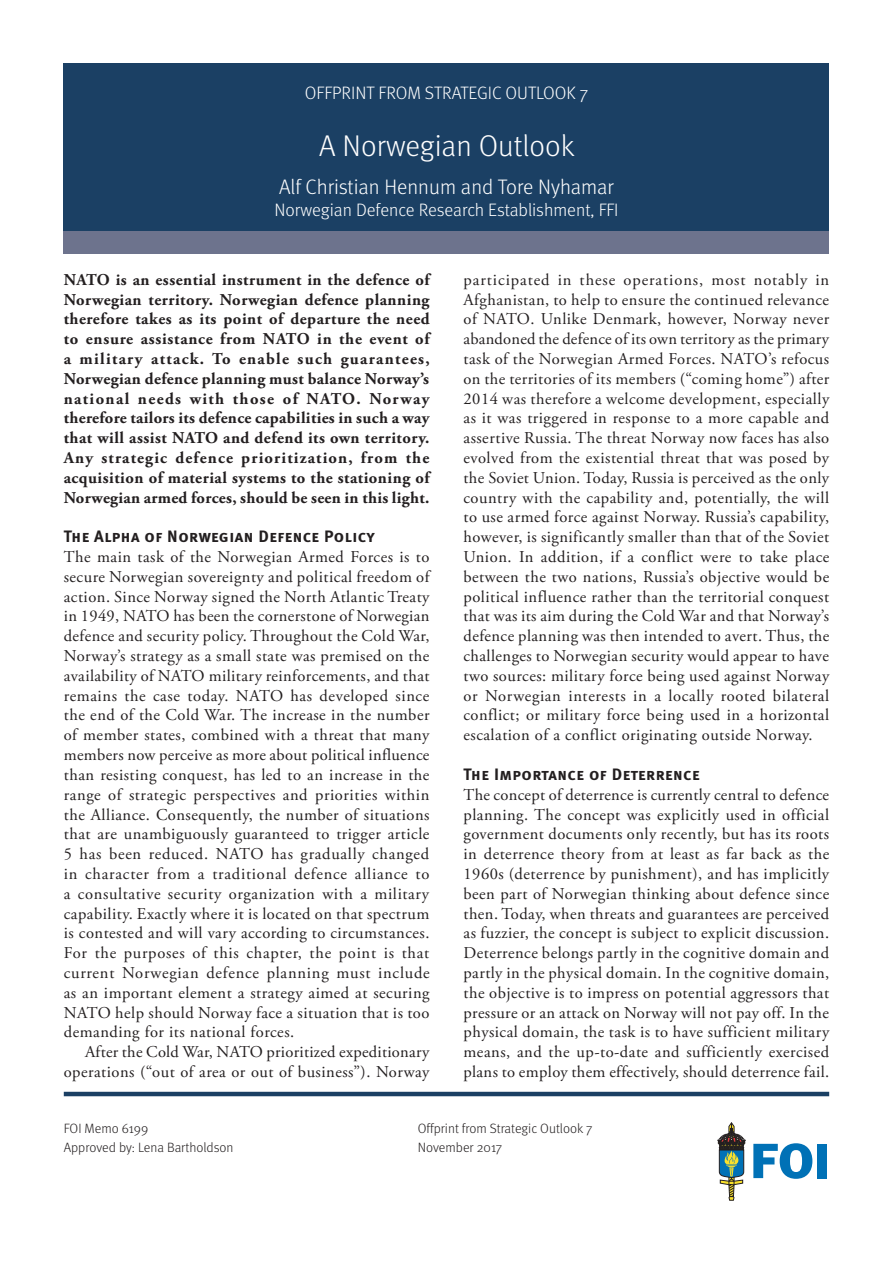
<style>
.page{position:relative;width:893px;height:1263px;background:#fff}
.page>*{position:absolute;margin:0;border:0;box-sizing:border-box;transform-origin:0 0}
.Rubrik_1{font:300 30px "Meta";color:#fff}
.Rubrik_1-2{font:300 21px "Meta";color:#fff}
.Rubrik_1-3{font:300 18px "Meta";color:#fff}
.Punktsats_2{font:300 18px "Meta";color:#fff}
.t1{font:16.5px/19.8px "Adobe Garamond Pro";letter-spacing:.03em;color:#231f20;text-align:justify}
.t2{font:700 16.5px/19.8px "Adobe Garamond Pro";letter-spacing:.02em;color:#231f20;text-align:justify}
.t3{font:16.5px "Meta Bold Caps";letter-spacing:.03em;color:#231f20}
.Punktsats_2-2{font:300 13.5px "Meta";color:#231f20}
</style>
<div class="page">
<div style="left:64px;top:208px;width:765px;height:45px;background:#6d738d"></div>
<svg style="left:753px;top:1143px;width:59px;height:36px"></svg>
<div style="left:818px;top:1144px;width:9px;height:34px;background:#0071b6"></div>
<svg style="left:718px;top:1122px;width:27px;height:78px"></svg>
<div style="left:64px;top:63px;width:765px;height:167px;background:#1b4064"></div>
<hr style="left:64px;top:1092px;width:765px;height:4px;background:#1b4064">
<p class="Punktsats_2" style="left:305px;top:83px;width:285px">OFFPRINT FROM STRATEGIC OUTLOOK 7</p>
<p class="Rubrik_1" style="left:319px;top:129px;width:257px">A Norwegian Outlook</p>
<p class="Rubrik_1-2" style="left:279px;top:175px;width:336px">Alf Christian Hennum and Tore Nyhamar</p>
<p class="Rubrik_1-3" style="left:274px;top:199px;width:346px">Norwegian Defence Research Establishment, FFI</p>
<p class="t2" style="left:64px;top:270px;width:367px">NATO is an essential instrument in the defence of Norwegian territory. Norwegian defence planning therefore takes as its point of departure the need to ensure assistance from NATO in the event of a military attack. To enable such guarantees, Norwegian defence planning must balance Norway’s national needs with those of NATO. Norway therefore tailors its defence capabilities in such a way that will assist NATO and defend its own territory.<br>Any strategic defence prioritization, from the acquisition of material systems to the stationing of Norwegian armed forces, should be seen in this light.</p>
<p class="t3" style="left:64px;top:527px;width:312px">The Alpha of Norwegian Defence Policy</p>
<p class="t1" style="left:64px;top:547px;width:367px">The main task of the Norwegian Armed Forces is to secure Norwegian sovereignty and political freedom of action. Since Norway signed the North Atlantic Treaty in 1949, NATO has been the cornerstone of Norwegian defence and security policy. Throughout the Cold War, Norway’s strategy as a small state was premised on the availability of NATO military reinforcements, and that remains the case today. NATO has developed since the end of the Cold War. The increase in the number of member states, combined with a threat that many members now perceive as more about political influence than resisting conquest, has led to an increase in the range of strategic perspectives and priorities within the Alliance. Consequently, the number of situations that are unambiguously guaranteed to trigger article 5 has been reduced. NATO has gradually changed in character from a traditional defence alliance to a consultative security organization with a military capability. Exactly where it is located on that spectrum is contested and will vary according to circumstances.<br>For the purposes of this chapter, the point is that current Norwegian defence planning must include as an important element a strategy aimed at securing NATO help should Norway face a situation that is too demanding for its national forces.</p>
<p class="t1" style="left:64px;top:1042px;width:367px;text-align:right">After the Cold War, NATO prioritized expeditionary operations (“out of area or out of business”). Norway</p>
<p class="t1" style="left:463px;top:270px;width:367px">participated in these operations, most notably in Afghanistan, to help to ensure the continued relevance of NATO. Unlike Denmark, however, Norway never abandoned the defence of its own territory as the primary task of the Norwegian Armed Forces. NATO’s refocus on the territories of its members (“coming home”) after 2014 was therefore a welcome development, especially as it was triggered in response to a more capable and assertive Russia. The threat Norway now faces has also evolved from the existential threat that was posed by the Soviet Union. Today, Russia is perceived as the only country with the capability and, potentially, the will to use armed force against Norway. Russia’s capability, however, is significantly smaller than that of the Soviet Union. In addition, if a conflict were to take place between the two nations, Russia’s objective would be political influence rather than the territorial conquest that was its aim during the Cold War and that Norway’s defence planning was then intended to avert. Thus, the challenges to Norwegian security would appear to have two sources: military force being used against Norway or Norwegian interests in a locally rooted bilateral conflict; or military force being used in a horizontal escalation of a conflict originating outside Norway.</p>
<p class="t3" style="left:463px;top:764px;width:238px">The Importance of Deterrence</p>
<p class="t1" style="left:463px;top:785px;width:367px">The concept of deterrence is currently central to defence planning. The concept was explicitly used in official government documents only recently, but has its roots in deterrence theory from at least as far back as the 1960s (deterrence by punishment), and has implicitly been part of Norwegian thinking about defence since then. Today, when threats and guarantees are perceived as fuzzier, the concept is subject to explicit discussion.<br>Deterrence belongs partly in the cognitive domain and partly in the physical domain. In the cognitive domain, the objective is to impress on potential aggressors that pressure or an attack on Norway will not pay off. In the physical domain, the task is to have sufficient military means, and the up-to-date and sufficiently exercised plans to employ them effectively, should deterrence fail.</p>
<p class="Punktsats_2-2" style="left:64px;top:1121px;width:86px">FOI Memo 6199</p>
<p class="Punktsats_2-2" style="left:418px;top:1121px;width:176px">Offprint from Strategic Outlook 7</p>
<p class="Punktsats_2-2" style="left:64px;top:1139px;width:171px">Approved by: Lena Bartholdson</p>
<p class="Punktsats_2-2" style="left:418px;top:1139px;width:86px">November 2017</p>
</div>
